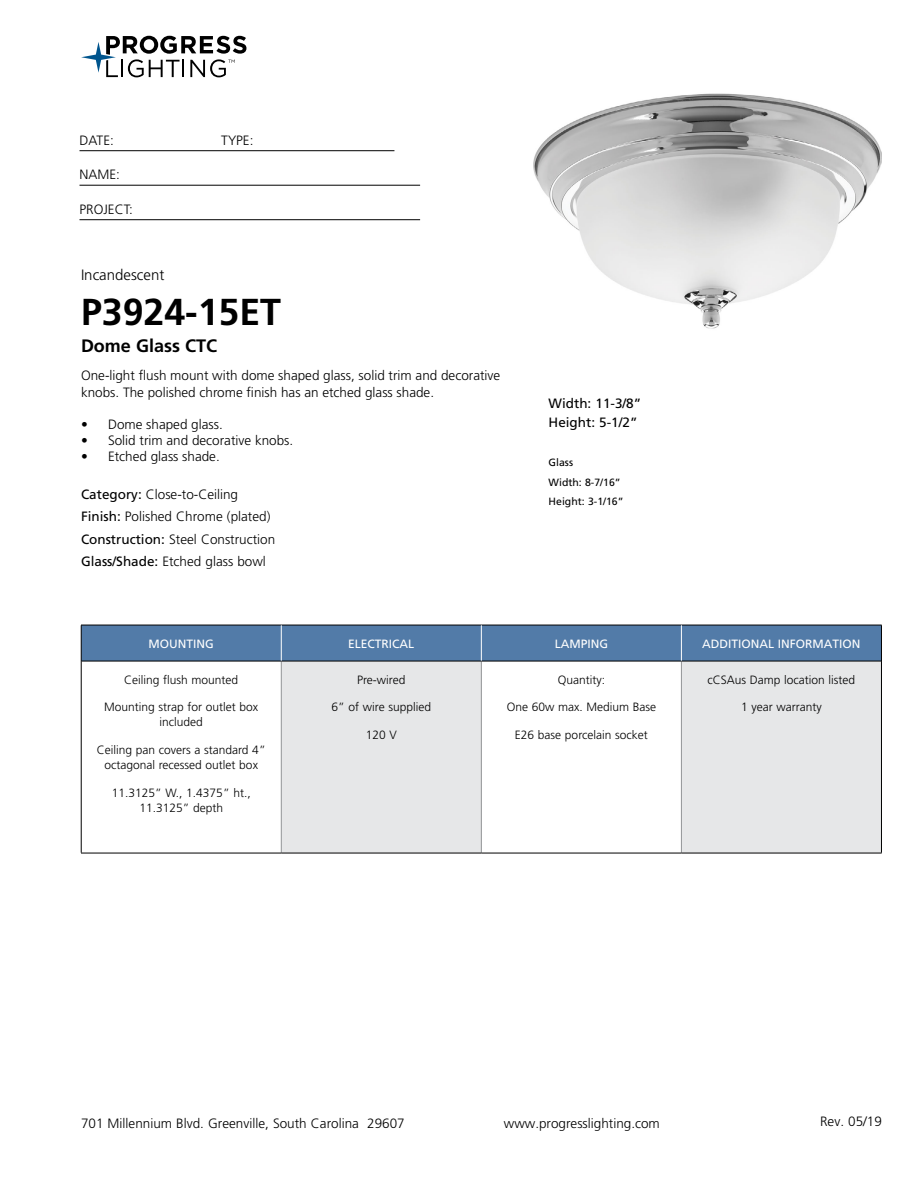
<style>
.page{position:relative;width:918px;height:1188px;background:#fff}
.page>*{position:absolute;margin:0;border:0;box-sizing:border-box;transform-origin:0 0}
.t1{font:700 37.5px "Frutiger LT Std";color:#000}
.t2{font:700 18px "Frutiger LT Std";color:#000}
.t3{font:300 15px "Frutiger LT Std";color:#000}
.t4{font:300 13.5px/22.5px "Frutiger LT Std";color:#000}
.t5{font:13.5px/19.5px "Frutiger LT Std";color:#000}
.t6{font:300 12px/15px "Frutiger LT Std";color:#000;text-align:center}
.t7{font:12px "Frutiger LT Std";color:#fff}
.t8{font:10.5px/19.5px "Frutiger LT Std";color:#000}
.s1{font-weight:400}
</style>
<div class="page">
<svg style="left:81px;top:36px;width:165px;height:41px"></svg>
<hr style="left:80px;top:150px;width:314px;height:1px;background:#000">
<hr style="left:80px;top:185px;width:340px;height:1px;background:#000">
<hr style="left:80px;top:219px;width:340px;height:1px;background:#000">
<div style="left:82px;top:626px;width:799px;height:35px;background:#527ba8"></div>
<div style="left:281px;top:661px;width:200px;height:192px;background:#e6e7e8"></div>
<div style="left:681px;top:661px;width:200px;height:192px;background:#e6e7e8"></div>
<hr style="left:281px;top:661px;width:1px;height:192px;background:#939598">
<hr style="left:481px;top:661px;width:1px;height:192px;background:#939598">
<hr style="left:681px;top:661px;width:1px;height:192px;background:#939598">
<hr style="left:81px;top:661px;width:200px;height:1px;background:#000">
<hr style="left:281px;top:661px;width:200px;height:1px;background:#000">
<hr style="left:481px;top:661px;width:200px;height:1px;background:#000">
<hr style="left:681px;top:661px;width:200px;height:1px;background:#000">
<hr style="left:81px;top:853px;width:200px;height:1px;background:#000">
<hr style="left:281px;top:853px;width:200px;height:1px;background:#000">
<hr style="left:481px;top:853px;width:200px;height:1px;background:#000">
<hr style="left:681px;top:853px;width:201px;height:1px;background:#000">
<hr style="left:81px;top:625px;width:200px;height:1px;background:#000">
<hr style="left:81px;top:625px;width:1px;height:36px;background:#000">
<hr style="left:281px;top:625px;width:200px;height:1px;background:#000">
<hr style="left:481px;top:625px;width:200px;height:1px;background:#000">
<hr style="left:681px;top:625px;width:201px;height:1px;background:#000">
<hr style="left:881px;top:625px;width:1px;height:36px;background:#000">
<hr style="left:81px;top:661px;width:1px;height:192px;background:#000">
<hr style="left:881px;top:661px;width:1px;height:192px;background:#000">
<hr style="left:281px;top:625px;width:1px;height:36px;background:#fff">
<hr style="left:681px;top:625px;width:1px;height:36px;background:#fff">
<hr style="left:481px;top:625px;width:1px;height:36px;background:#fff">
<img style="left:533px;top:93px;width:349px;height:236px">
<p class="t4" style="left:80px;top:129px;width:36px">DATE:</p>
<p class="t4" style="left:221px;top:129px;width:34px">TYPE:</p>
<p class="t4" style="left:80px;top:164px;width:42px">NAME:</p>
<p class="t4" style="left:80px;top:198px;width:55px">PROJECT:</p>
<p class="t3" style="left:81px;top:266px;width:85px">Incandescent</p>
<h1 class="t1" style="left:81px;top:290px;width:202px">P3924-15ET</h1>
<h2 class="t2" style="left:81px;top:335px;width:138px">Dome Glass CTC</h2>
<p class="t4" style="left:81px;top:368px;width:421px;line-height:16.2px">One-light flush mount with dome shaped glass, solid trim and decorative knobs. The polished chrome finish has an etched glass shade.</p>
<p class="t4" style="left:81px;top:413px;width:143px">• Dome shaped glass.</p>
<p class="t4" style="left:81px;top:429px;width:214px">• Solid trim and decorative knobs.</p>
<p class="t4" style="left:81px;top:446px;width:140px">• Etched glass shade.</p>
<p class="t4" style="left:81px;top:483px;width:196px"><span class="s1">Category:</span> Close-to-Ceiling<br><span class="s1">Finish:</span> Polished Chrome (plated)<br><span class="s1">Construction:</span> Steel Construction<br><span class="s1">Glass/Shade:</span> Etched glass bowl</p>
<p class="t5" style="left:549px;top:393px;width:94px">Width: 11-3/8”<br>Height: 5-1/2”</p>
<p class="t8" style="left:549px;top:453px;width:76px">Glass<br>Width: 8-7/16”<br>Height: 3-1/16”</p>
<p class="t7" style="left:149px;top:636px;width:67px">MOUNTING</p>
<p class="t7" style="left:348px;top:636px;width:68px">ELECTRICAL</p>
<p class="t7" style="left:555px;top:636px;width:55px">LAMPING</p>
<p class="t7" style="left:702px;top:636px;width:160px">ADDITIONAL INFORMATION</p>
<p class="t6" style="left:124px;top:672px;width:116px">Ceiling flush mounted</p>
<p class="t6" style="left:104px;top:700px;width:156px">Mounting strap for outlet box included</p>
<p class="t6" style="left:97px;top:743px;width:170px">Ceiling pan covers a standard 4” octagonal recessed outlet box</p>
<p class="t6" style="left:112px;top:785px;width:140px">11.3125” W., 1.4375” ht.,<br>11.3125” depth</p>
<p class="t6" style="left:357px;top:672px;width:50px">Pre-wired</p>
<p class="t6" style="left:332px;top:700px;width:101px">6” of wire supplied</p>
<p class="t6" style="left:366px;top:728px;width:33px">120 V</p>
<p class="t6" style="left:708px;top:672px;width:149px">cCSAus Damp location listed</p>
<p class="t6" style="left:741px;top:700px;width:82px">1 year warranty</p>
<p class="t6" style="left:558px;top:672px;width:49px">Quantity:</p>
<p class="t6" style="left:507px;top:700px;width:151px">One 60w max. Medium Base</p>
<p class="t6" style="left:515px;top:728px;width:134px">E26 base porcelain socket</p>
<p class="t4" style="left:81px;top:1112px;width:325px">701 Millennium Blvd. Greenville, South Carolina 29607</p>
<p class="t4" style="left:504px;top:1112px;width:158px">www.progresslighting.com</p>
<p class="t4" style="left:820px;top:1110px;width:63px">Rev. 05/19</p>
</div>
